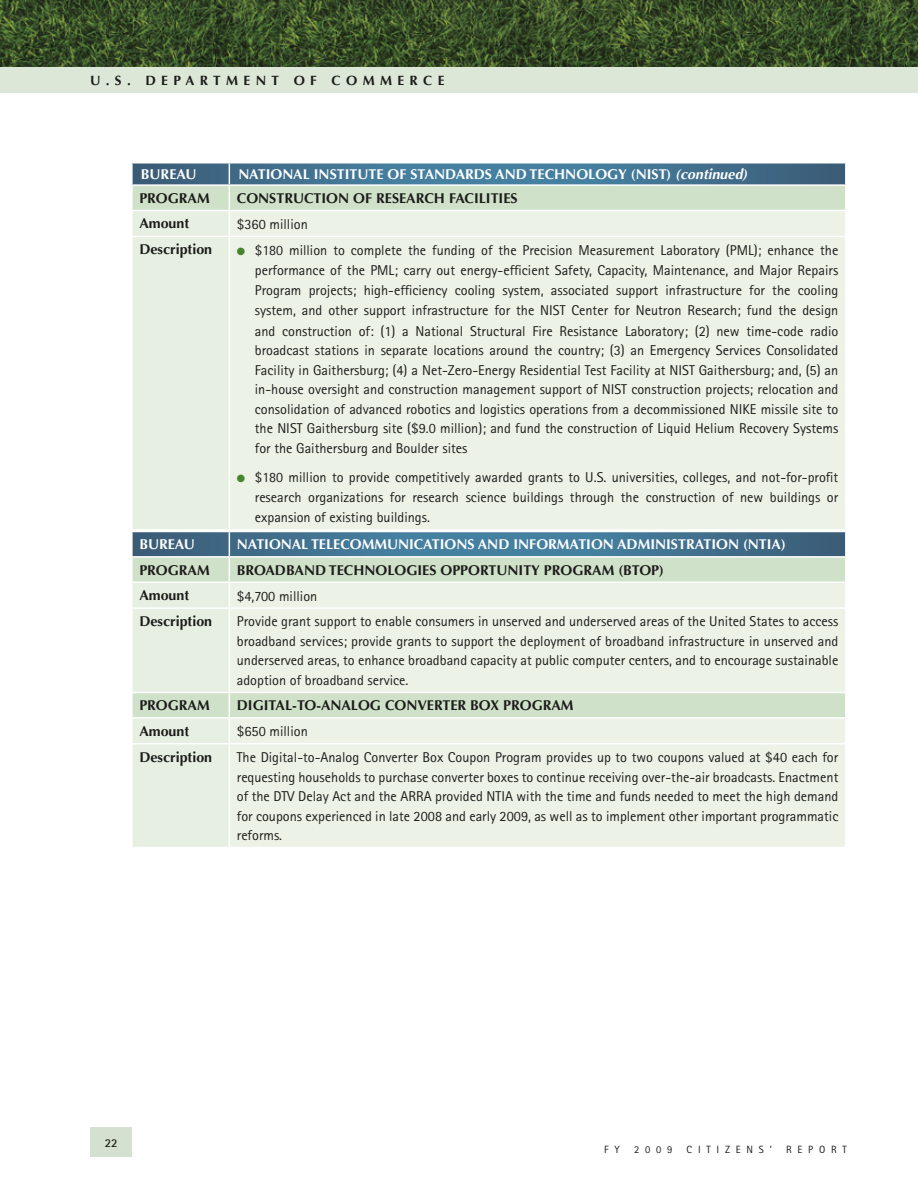
<style>
.page{position:relative;width:918px;height:1188px;background:#fff}
.page>*{position:absolute;margin:0;border:0;box-sizing:border-box;transform-origin:0 0}
.L1_BulletDots{font:14.25px/19.8px "Rotis Sans Serif";color:#1c1c1a;text-align:justify}
.Table_PerformOutcome{font:14.25px/19.5px "Rotis Sans Serif";color:#1c1c1a;text-align:justify}
.Table_PerformOutcome-2{font:700 14.25px "Optima";color:#1c1c1a}
.MDATable_ColHeader{font:700 14.25px "Optima";color:#fff}
.MDATable_Title{font:700 14.25px "Optima";color:#fff}
.t1{font:700 13.5px "Optima";color:#1c1c1a}
.t2{font:700 12px "Rotis Sans Serif";color:#1c1c1a}
.t3{font:10.5px "Rotis Sans Serif";letter-spacing:.55em;color:#1c1c1a}
.s1{font-style:italic}
.s2{color:#47842e}
</style>
<div class="page">
<svg style="left:132px;top:163px;width:714px;height:684px;background:#dde7dd"></svg>
<hr style="left:845px;top:693px;width:2px;height:24px;background:#fff">
<img style="left:0;top:0;width:917px;height:67px">
<div style="left:91px;top:1127px;width:41px;height:29px;background:#d5e1d0"></div>
<div style="left:0;top:67px;width:917px;height:25px;background:#dde7d8"></div>
<p class="t1" style="left:90px;top:72px;width:86px">U .S. DEPARTMENT</p>
<p class="t1" style="left:294px;top:72px;width:22px">O F</p>
<p class="t1" style="left:332px;top:72px;width:46px">COMMERCE</p>
<p class="MDATable_Title" style="left:141px;top:166px;width:55px">BU REAU</p>
<p class="MDATable_ColHeader" style="left:238px;top:166px;width:511px">NATIONAL I NSTITUTE OF STANDARDS AND TECHNOLOGY (NI ST) <span class="s1">(continued)</span></p>
<p class="Table_PerformOutcome-2" style="left:139px;top:190px;width:40px">PROGRAM</p>
<p class="Table_PerformOutcome-2" style="left:237px;top:190px;width:31px">CONSTR</p>
<p class="Table_PerformOutcome-2" style="left:293px;top:190px;width:102px">UCTION OF RESEARCH</p>
<p class="Table_PerformOutcome-2" style="left:449px;top:190px;width:62px">FACILITIES</p>
<p class="Table_PerformOutcome-2" style="left:139px;top:215px;width:51px">AMOUNT</p>
<p class="Table_PerformOutcome" style="left:237px;top:214px;width:72px">$360 million</p>
<p class="Table_PerformOutcome-2" style="left:139px;top:241px;width:74px">DESCRIPTION</p>
<p class="L1_BulletDots" style="left:255px;top:240px;width:585px;text-indent:-18px"><span class="s2">●</span> $180 million to complete the funding of the Precision Measurement Laboratory (PML); enhance the performance of the PML; carry out energy-efficient Safety, Capacity, Maintenance, and Major Repairs Program projects; high-efficiency cooling system, associated support infrastructure for the cooling system, and other support infrastructure for the NIST Center for Neutron Research; fund the design and construction of: (1) a National Structural Fire Resistance Laboratory; (2) new time-code radio broadcast stations in separate locations around the country; (3) an Emergency Services Consolidated Facility in Gaithersburg; (4) a Net-Zero-Energy Residential Test Facility at NIST Gaithersburg; and, (5) an in-house oversight and construction management support of NIST construction projects; relocation and consolidation of advanced robotics and logistics operations from a decommissioned NIKE missile site to the NIST Gaithersburg site ($9.0 million); and fund the construction of Liquid Helium Recovery Systems for the Gaithersburg and Boulder sites</p>
<p class="L1_BulletDots" style="left:255px;top:467px;width:585px;line-height:20.2px;text-indent:-18px"><span class="s2">●</span> $180 million to provide competitively awarded grants to U.S. universities, colleges, and not-for-profit research organizations for research science buildings through the construction of new buildings or expansion of existing buildings.</p>
<p class="MDATable_Title" style="left:139px;top:536px;width:55px">BU REAU</p>
<p class="MDATable_ColHeader" style="left:237px;top:536px;width:550px">NATIONAL TELECOMMU NICATIONS AND I NFORMATION ADMI NISTRATION (NTIA)</p>
<p class="Table_PerformOutcome-2" style="left:139px;top:562px;width:40px">PROGRAM</p>
<p class="Table_PerformOutcome-2" style="left:237px;top:562px;width:40px">BROADBAND</p>
<p class="Table_PerformOutcome-2" style="left:329px;top:562px;width:19px">TECHN</p>
<p class="Table_PerformOutcome-2" style="left:376px;top:562px;width:75px">OLOGIES OPP</p>
<p class="Table_PerformOutcome-2" style="left:468px;top:562px;width:116px">ORTUN ITY PROGRAM</p>
<p class="Table_PerformOutcome-2" style="left:618px;top:562px;width:47px">(BTOP)</p>
<p class="Table_PerformOutcome-2" style="left:139px;top:587px;width:51px">AMOUNT</p>
<p class="Table_PerformOutcome" style="left:237px;top:586px;width:82px">$4,700 million</p>
<p class="Table_PerformOutcome-2" style="left:139px;top:613px;width:74px">DESCRIPTION</p>
<p class="Table_PerformOutcome" style="left:237px;top:612px;width:603px">Provide grant support to enable consumers in unserved and underserved areas of the United States to access broadband services; provide grants to support the deployment of broadband infrastructure in unserved and underserved areas, to enhance broadband capacity at public computer centers, and to encourage sustainable adoption of broadband service.</p>
<p class="Table_PerformOutcome-2" style="left:139px;top:697px;width:40px">PROGRAM</p>
<p class="Table_PerformOutcome-2" style="left:237px;top:697px;width:104px">DIG ITAL-TO-ANAL</p>
<p class="Table_PerformOutcome-2" style="left:358px;top:697px;width:78px">OG CONVERTER</p>
<p class="Table_PerformOutcome-2" style="left:470px;top:697px;width:73px">BOX PROGRAM</p>
<p class="Table_PerformOutcome-2" style="left:139px;top:723px;width:51px">AMOUNT</p>
<p class="Table_PerformOutcome" style="left:237px;top:722px;width:72px">$650 million</p>
<p class="Table_PerformOutcome-2" style="left:139px;top:748px;width:74px">DESCRIPTION</p>
<p class="Table_PerformOutcome" style="left:237px;top:747px;width:603px">The Digital-to-Analog Converter Box Coupon Program provides up to two coupons valued at $40 each for requesting households to purchase converter boxes to continue receiving over-the-air broadcasts. Enactment of the DTV Delay Act and the ARRA provided NTIA with the time and funds needed to meet the high demand for coupons experienced in late 2008 and early 2009, as well as to implement other important programmatic reforms.</p>
<p class="t2" style="left:105px;top:1135px;width:14px">22</p>
<p class="t3" style="left:604px;top:1143px;width:17px">F Y</p>
<p class="t3" style="left:634px;top:1143px;width:40px">2009</p>
<p class="t3" style="left:687px;top:1143px;width:87px">CITIZENS’</p>
<p class="t3" style="left:786px;top:1143px;width:62px">REPORT</p>
</div>
